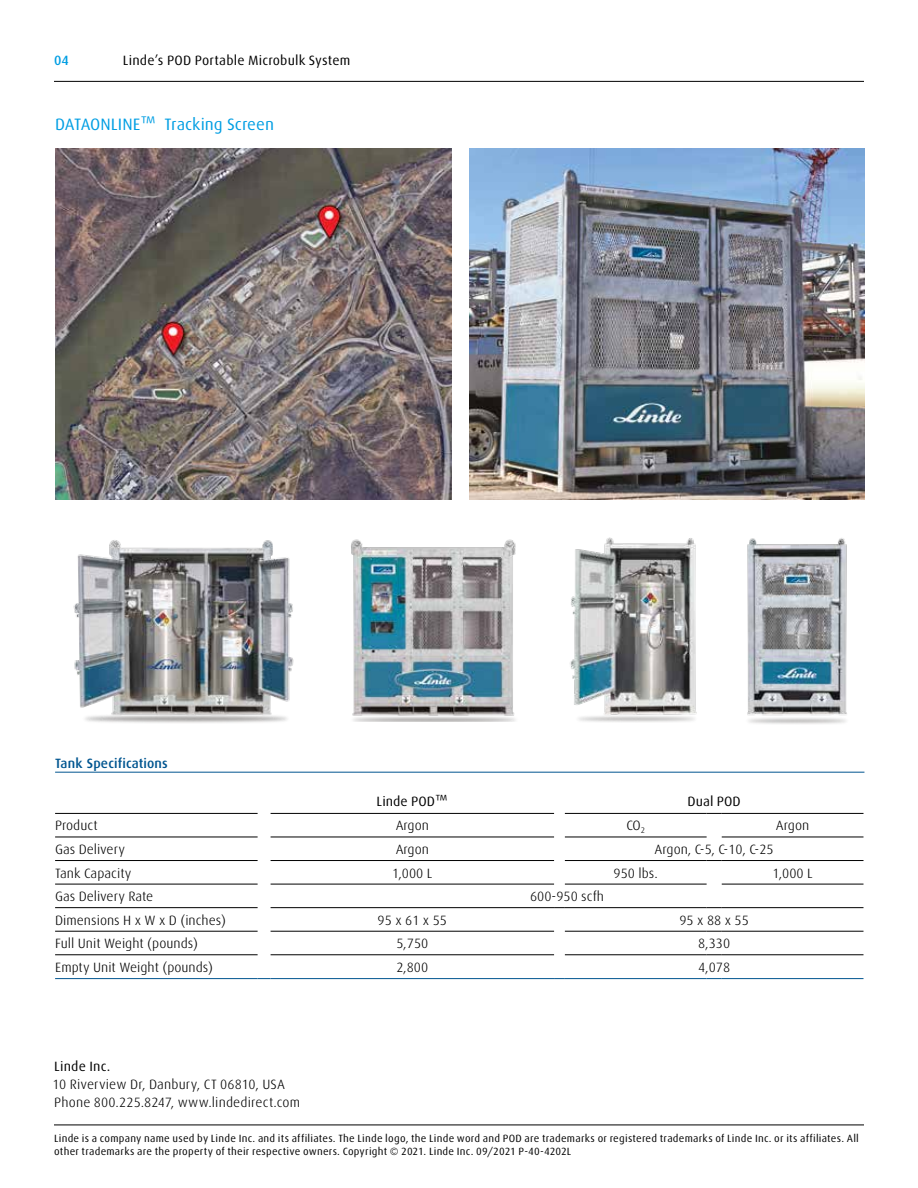
<style>
.page{position:relative;width:918px;height:1188px;background:#fff}
.page>*{position:absolute;margin:0;border:0;box-sizing:border-box;transform-origin:0 0}
.t1{font:16.5px "Linde Dax Global";color:#009ee3}
.t2{font:300 13.5px/17.9px "Linde Dax Global";color:#000}
.t3{font:13.5px "Linde Dax Global";letter-spacing:.01em;color:#000}
.t4{font:500 13.5px "Linde Dax Global";letter-spacing:.01em;color:#005590}
.t5{font:500 13.5px "Linde Dax Global";color:#009ee3}
.t6{font:10.5px/12.6px "Linde Dax Global";letter-spacing:.02em;color:#000}
</style>
<div class="page">
<hr style="left:54px;top:81px;width:810px;height:1px;background:#000">
<hr style="left:54px;top:1125px;width:810px;height:1px;background:#000">
<img style="left:469px;top:148px;width:395px;height:352px">
<img style="left:55px;top:148px;width:397px;height:352px">
<img style="left:73px;top:540px;width:221px;height:183px">
<img style="left:351px;top:539px;width:165px;height:182px">
<img style="left:570px;top:537px;width:127px;height:185px">
<img style="left:747px;top:538px;width:100px;height:186px">
<hr style="left:55px;top:772px;width:809px;height:1px;background:#005590">
<hr style="left:55px;top:813px;width:203px;height:1px;background:#000">
<hr style="left:271px;top:813px;width:283px;height:1px;background:#000">
<hr style="left:565px;top:813px;width:142px;height:1px;background:#000">
<svg style="left:707px;top:813px;width:15px;height:1px"></svg>
<hr style="left:722px;top:813px;width:142px;height:1px;background:#000">
<hr style="left:55px;top:837px;width:203px;height:1px;background:#000">
<hr style="left:271px;top:837px;width:283px;height:1px;background:#000">
<hr style="left:565px;top:837px;width:142px;height:1px;background:#000">
<hr style="left:722px;top:837px;width:142px;height:1px;background:#000">
<hr style="left:55px;top:860px;width:203px;height:1px;background:#000">
<hr style="left:271px;top:860px;width:283px;height:1px;background:#000">
<hr style="left:565px;top:860px;width:142px;height:1px;background:#000">
<svg style="left:707px;top:860px;width:15px;height:1px"></svg>
<hr style="left:722px;top:860px;width:142px;height:1px;background:#000">
<hr style="left:55px;top:884px;width:203px;height:1px;background:#000">
<hr style="left:271px;top:884px;width:283px;height:1px;background:#000">
<hr style="left:565px;top:884px;width:142px;height:1px;background:#000">
<hr style="left:722px;top:884px;width:142px;height:1px;background:#000">
<hr style="left:55px;top:907px;width:203px;height:1px;background:#000">
<hr style="left:271px;top:907px;width:283px;height:1px;background:#000">
<hr style="left:565px;top:907px;width:142px;height:1px;background:#000">
<svg style="left:707px;top:907px;width:15px;height:1px"></svg>
<hr style="left:722px;top:907px;width:142px;height:1px;background:#000">
<hr style="left:55px;top:931px;width:203px;height:1px;background:#000">
<hr style="left:271px;top:931px;width:283px;height:1px;background:#000">
<hr style="left:565px;top:931px;width:142px;height:1px;background:#000">
<svg style="left:707px;top:931px;width:15px;height:1px"></svg>
<hr style="left:722px;top:931px;width:142px;height:1px;background:#000">
<hr style="left:55px;top:955px;width:203px;height:1px;background:#000">
<hr style="left:271px;top:955px;width:283px;height:1px;background:#000">
<hr style="left:565px;top:955px;width:142px;height:1px;background:#000">
<svg style="left:707px;top:955px;width:15px;height:1px"></svg>
<hr style="left:722px;top:955px;width:142px;height:1px;background:#000">
<hr style="left:55px;top:978px;width:203px;height:1px;background:#005590">
<svg style="left:258px;top:978px;width:13px;height:1px"></svg>
<hr style="left:271px;top:978px;width:283px;height:1px;background:#005590">
<hr style="left:565px;top:978px;width:142px;height:1px;background:#005590">
<svg style="left:707px;top:978px;width:15px;height:1px"></svg>
<hr style="left:722px;top:978px;width:142px;height:1px;background:#005590">
<p class="t5" style="left:54px;top:52px;width:16px">04</p>
<p class="t3" style="left:123px;top:52px;width:229px">Linde’s POD Portable Microbulk System</p>
<p class="t1" style="left:55px;top:115px;width:220px">DATAONLINE™ Tracking Screen</p>
<p class="t4" style="left:55px;top:755px;width:114px">Tank Specifications</p>
<p class="t3" style="left:377px;top:793px;width:73px">Linde POD™</p>
<p class="t3" style="left:688px;top:793px;width:55px">Dual POD</p>
<p class="t2" style="left:55px;top:817px;width:44px">Product</p>
<p class="t2" style="left:396px;top:817px;width:35px">Argon</p>
<p class="t2" style="left:626px;top:817px;width:20px">CO<sub>2</sub></p>
<p class="t2" style="left:776px;top:817px;width:35px">Argon</p>
<p class="t2" style="left:55px;top:840px;width:71px">Gas Delivery</p>
<p class="t2" style="left:396px;top:840px;width:35px">Argon</p>
<p class="t2" style="left:655px;top:840px;width:121px">Argon, C-5, C-10, C-25</p>
<p class="t2" style="left:55px;top:864px;width:78px">Tank Capacity</p>
<p class="t2" style="left:392px;top:864px;width:42px">1,000 L</p>
<p class="t2" style="left:614px;top:864px;width:46px">950 lbs.</p>
<p class="t2" style="left:772px;top:864px;width:42px">1,000 L</p>
<p class="t2" style="left:55px;top:888px;width:100px">Gas Delivery Rate</p>
<p class="t2" style="left:530px;top:888px;width:76px">600-950 scfh</p>
<p class="t2" style="left:55px;top:911px;width:172px">Dimensions H x W x D (inches)</p>
<p class="t2" style="left:378px;top:911px;width:71px">95 x 61 x 55</p>
<p class="t2" style="left:679px;top:911px;width:71px">95 x 88 x 55</p>
<p class="t2" style="left:55px;top:935px;width:144px">Full Unit Weight (pounds)</p>
<p class="t2" style="left:396px;top:935px;width:34px">5,750</p>
<p class="t2" style="left:698px;top:935px;width:34px">8,330</p>
<p class="t2" style="left:55px;top:958px;width:160px">Empty Unit Weight (pounds)</p>
<p class="t2" style="left:396px;top:958px;width:33px">2,800</p>
<p class="t2" style="left:698px;top:958px;width:34px">4,078</p>
<p class="t3" style="left:54px;top:1058px;width:58px">Linde Inc.</p>
<p class="t2" style="left:52px;top:1075px;width:249px">10 Riverview Dr, Danbury, CT 06810, USA<br>Phone 800.225.8247, www.lindedirect.com</p>
<p class="t6" style="left:54px;top:1132px;width:806px">Linde is a company name used by Linde Inc. and its affiliates. The Linde logo, the Linde word and POD are trademarks or registered trademarks of Linde Inc. or its affiliates. All other trademarks are the property of their respective owners. Copyright © 2021. Linde Inc. 09/2021 P-40-4202L</p>
</div>
